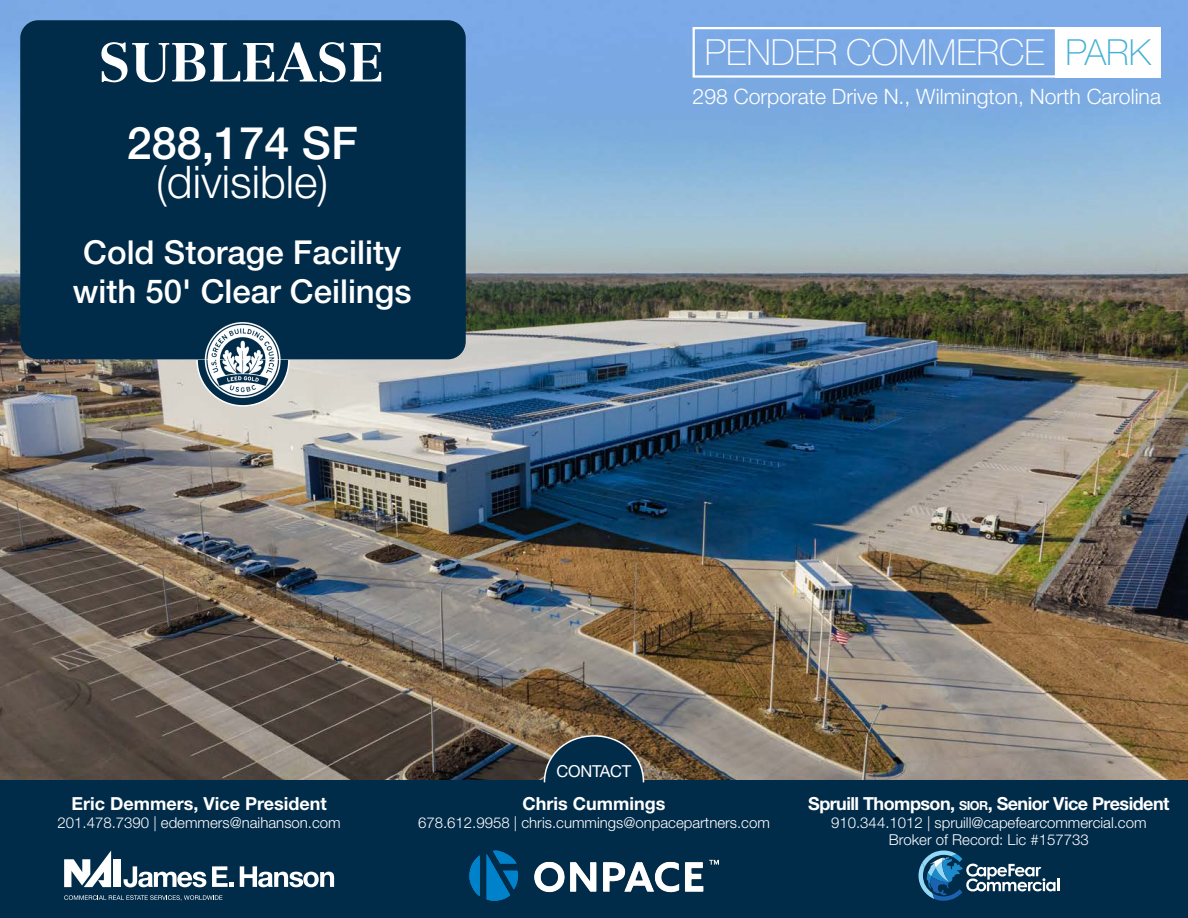
<style>
.page{position:relative;width:1188px;height:918px;background:#fff}
.page>*{position:absolute;margin:0;border:0;box-sizing:border-box;transform-origin:0 0}
.t1{font:700 54px "Centennial LT Std";color:#fff}
.t2{font:300 45px "Helvetica Neue LT Std";color:#fff}
.t3{font:500 45px "Helvetica Neue LT Std";color:#fff}
.t4{font:100 36px "Helvetica Neue LT Std";color:#fff}
.t5{font:100 36px "Helvetica Neue LT Std";color:#42b0d5}
.t6{font:500 33px "Helvetica Neue LT Std";color:#fff}
.t7{font:300 21.15px "Helvetica Neue LT Std";color:#fff}
.t8{font:700 18px "Helvetica Neue LT Std";letter-spacing:-.03em;color:#fff}
.t9{font:700 18px "Helvetica Neue LT Std";letter-spacing:-.01em;color:#fff}
.t10{font:16.5px "Helvetica Neue LT Std";letter-spacing:-.015em;color:#fff}
.t11{font:300 15px "Helvetica Neue LT Std";color:#fff}
.s1{font-size:12.6px}
</style>
<div class="page">
<img style="left:0;top:0;width:1188px;height:781px">
<div style="left:0;top:781px;width:1188px;height:137px;background:#002b49"></div>
<svg style="left:543px;top:734px;width:102px;height:49px;background:#263f4e"></svg>
<div style="left:693px;top:27px;width:364px;height:51px;border:2px solid #fff"></div>
<div style="left:1055px;top:27px;width:106px;height:51px;background:#fff"></div>
<div style="left:114px;top:859px;width:7px;height:28px;background:#fff"></div>
<svg style="left:64px;top:851px;width:47px;height:36px"></svg>
<svg style="left:124px;top:866px;width:82px;height:21px"></svg>
<svg style="left:212px;top:866px;width:22px;height:21px"></svg>
<svg style="left:240px;top:866px;width:94px;height:21px"></svg>
<svg style="left:64px;top:895px;width:158px;height:6px"></svg>
<div style="left:20px;top:20px;width:446px;height:339px;background:#002b49;border-radius:18px"></div>
<svg style="left:196px;top:359px;width:94px;height:48px"></svg>
<img style="left:202px;top:322px;width:82px;height:78px">
<svg style="left:919px;top:851px;width:140px;height:50px"></svg>
<img style="left:469px;top:851px;width:250px;height:50px">
<p class="t1" style="left:98px;top:30px;width:288px">SUBLEASE</p>
<p class="t3" style="left:127px;top:117px;width:232px">288,174 SF</p>
<p class="t2" style="left:156px;top:155px;width:174px">(divisible)</p>
<p class="t6" style="left:83px;top:233px;width:319px">Cold Storage Facility</p>
<p class="t6" style="left:73px;top:272px;width:340px">with 50' Clear Ceilings</p>
<p class="t4" style="left:705px;top:32px;width:341px">PENDER COMMERCE</p>
<p class="t5" style="left:1065px;top:32px;width:87px">PARK</p>
<p class="t7" style="left:693px;top:84px;width:470px">298 Corporate Drive N., Wilmington, North Carolina</p>
<p class="t10" style="left:557px;top:761px;width:76px">CONTACT</p>
<p class="t9" style="left:71px;top:793px;width:257px">Eric Demmers, Vice President</p>
<p class="t11" style="left:58px;top:814px;width:285px">201.478.7390 | edemmers@naihanson.com</p>
<p class="t9" style="left:523px;top:793px;width:144px">Chris Cummings</p>
<p class="t11" style="left:418px;top:814px;width:353px">678.612.9958 | chris.cummings@onpacepartners.com</p>
<p class="t8" style="left:808px;top:793px;width:363px">Spruill Thompson, <span class="s1">SIOR</span>, Senior Vice President</p>
<p class="t11" style="left:831px;top:814px;width:317px">910.344.1012 | spruill@capefearcommercial.com</p>
<p class="t11" style="left:889px;top:831px;width:201px">Broker of Record: Lic #157733</p>
</div>
